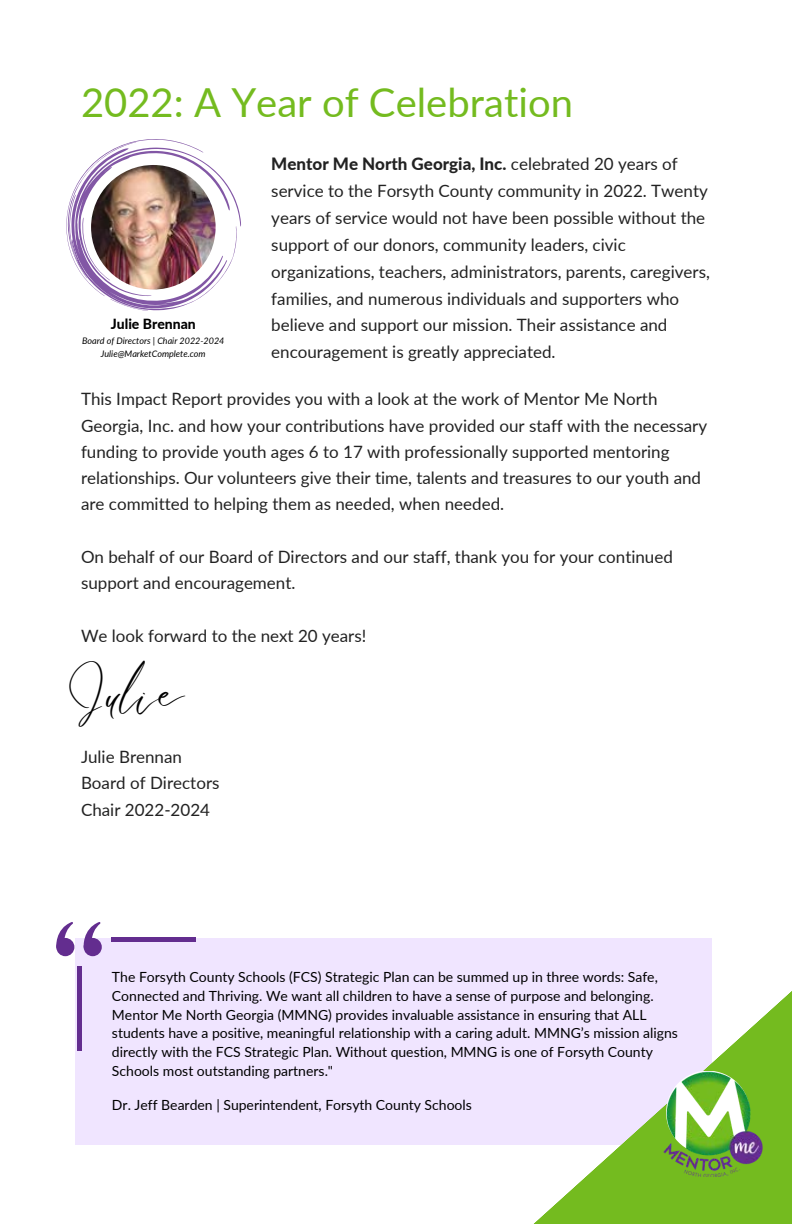
<style>
.page{position:relative;width:792px;height:1224px;background:#fff}
.page>*{position:absolute;margin:0;border:0;box-sizing:border-box;transform-origin:0 0}
.t1{font:40px "Lato";color:#74bb1f}
.t2{font:39px "Le Jour Script";color:#000}
.t3{font:17px/27px "Lato";color:#222}
.t4{font:14px/18.6px "Lato";color:#000}
.t5{font:800 14px "Lato";color:#000}
.t6{font:italic 9px "Lato";color:#000}
.s1{font-weight:800}
</style>
<div class="page">
<div style="left:75px;top:938px;width:637px;height:207px;background:#f0e5ff"></div>
<div style="left:84px;top:938px;width:18px;height:18px;background:#632d8f;border-radius:50%"></div>
<svg style="left:83px;top:922px;width:18px;height:31px"></svg>
<div style="left:56px;top:938px;width:18px;height:18px;background:#632d8f;border-radius:50%"></div>
<svg style="left:56px;top:922px;width:18px;height:31px"></svg>
<hr style="left:77px;top:966px;width:4px;height:85px;background:#632d8f">
<div style="left:111px;top:937px;width:85px;height:5px;background:#632d8f"></div>
<svg style="left:533px;top:991px;width:259px;height:233px;fill:#f0e5ff"></svg>
<img style="left:661px;top:1069px;width:102px;height:108px">
<svg style="left:66px;top:139px;width:175px;height:172px"></svg>
<img style="left:91px;top:165px;width:125px;height:125px;border-radius:50%">
<p class="t1" style="left:81px;top:78px;width:494px">2022: A Year of Celebration</p>
<p class="t5" style="left:111px;top:315px;width:86px">Julie Brennan</p>
<p class="t6" style="left:82px;top:335px;width:144px">Board of Directors | Chair 2022-2024</p>
<p class="t6" style="left:101px;top:348px;width:106px">Julie@MarketComplete.com</p>
<p class="t3" style="left:271px;top:150px;width:440px"><span class="s1">Mentor Me North Georgia, Inc.</span> celebrated 20 years of service to the Forsyth County community in 2022. Twenty years of service would not have been possible without the support of our donors, community leaders, civic organizations, teachers, administrators, parents, caregivers, families, and numerous individuals and supporters who believe and support our mission. Their assistance and encouragement is greatly appreciated.</p>
<p class="t3" style="left:81px;top:386px;width:628px;line-height:26.2px">This Impact Report provides you with a look at the work of Mentor Me North Georgia, Inc. and how your contributions have provided our staff with the necessary funding to provide youth ages 6 to 17 with professionally supported mentoring relationships. Our volunteers give their time, talents and treasures to our youth and are committed to helping them as needed, when needed.</p>
<p class="t3" style="left:81px;top:543px;width:593px;line-height:26.2px">On behalf of our Board of Directors and our staff, thank you for your continued support and encouragement.</p>
<p class="t3" style="left:81px;top:622px;width:287px">We look forward to the next 20 years!</p>
<p class="t2" style="left:64px;top:673px;width:121px;rotate:-3deg">Julie</p>
<p class="t3" style="left:81px;top:743px;width:103px">Julie Brennan</p>
<p class="t3" style="left:81px;top:769px;width:140px">Board of Directors</p>
<p class="t3" style="left:81px;top:796px;width:131px">Chair 2022-2024</p>
<p class="t4" style="left:112px;top:968px;width:568px">The Forsyth County Schools (FCS) Strategic Plan can be summed up in three words: Safe, Connected and Thriving. We want all children to have a sense of purpose and belonging.<br>Mentor Me North Georgia (MMNG) provides invaluable assistance in ensuring that ALL students have a positive, meaningful relationship with a caring adult. MMNG’s mission aligns directly with the FCS Strategic Plan. Without question, MMNG is one of Forsyth County Schools most outstanding partners."</p>
<p class="t4" style="left:112px;top:1095px;width:361px">Dr. Jeff Bearden | Superintendent, Forsyth County Schools</p>
</div>
